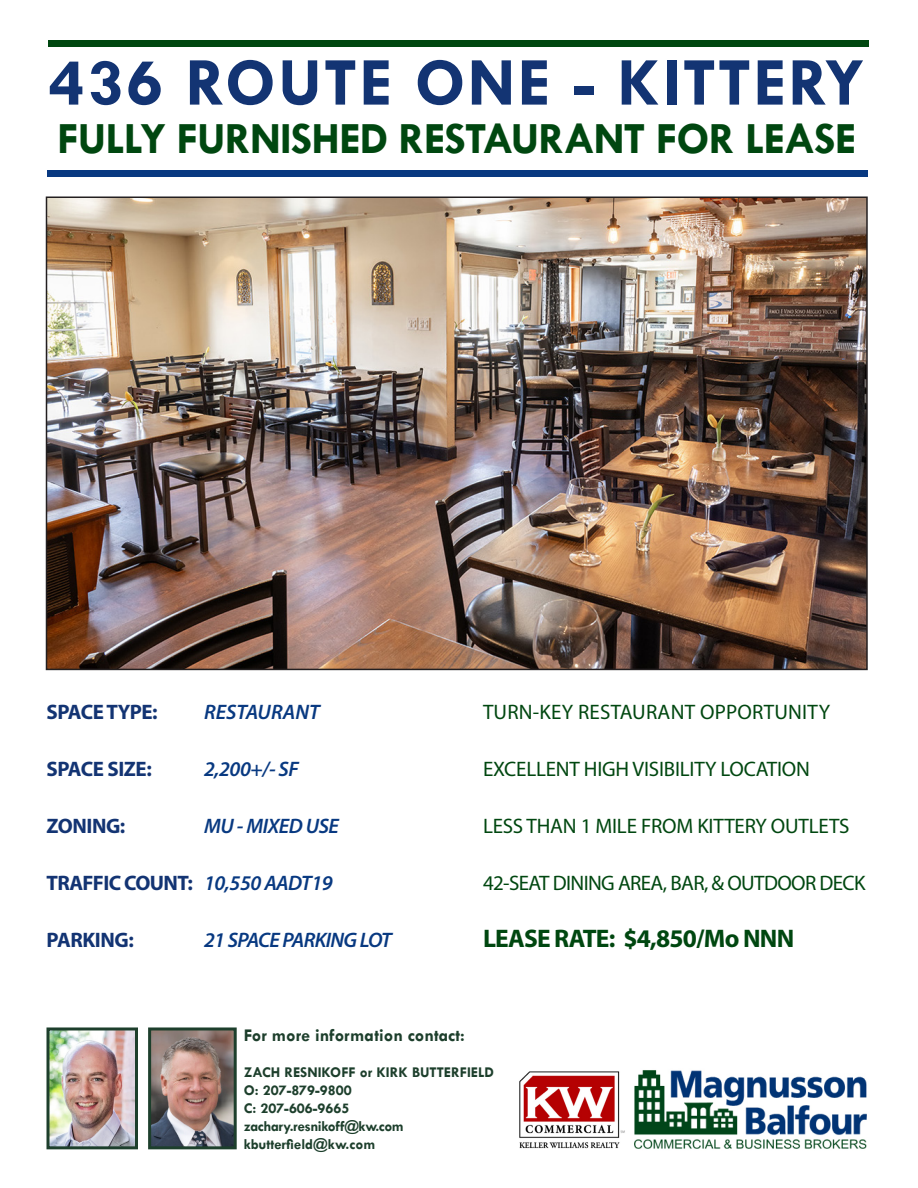
<style>
.page{position:relative;width:918px;height:1188px;background:#fff}
.page>*{position:absolute;margin:0;border:0;box-sizing:border-box;transform-origin:0 0}
.t1{font:700 69px "Tw Cen";letter-spacing:.03em;color:#133473}
.t2{font:700 45px "Tw Cen";letter-spacing:-.02em;color:#004710}
.t3{font:700 25.5px "Myriad Pro";letter-spacing:-.03em;color:#004710}
.t4{font:21px "Myriad Pro";letter-spacing:-.01em;color:#004710}
.t5{font:italic 600 21px "Myriad Pro";letter-spacing:-.02em;color:#083981}
.t6{font:700 21px "Myriad Pro";letter-spacing:-.02em;color:#133473}
.t7{font:21px "Myriad Pro";letter-spacing:-.03em;color:#004710}
.t8{font:21px "Myriad Pro";letter-spacing:.01em;color:#004710}
.t9{font:italic 600 21px "Myriad Pro";color:#083981}
.t10{font:700 18px "Tw Cen";color:#1d3f2c}
.t11{font:700 15px "Tw Cen";color:#1d3f2c}
.t12{font:700 15px "Tw Cen";letter-spacing:-.03em;color:#1d3f2c}
</style>
<div class="page">
<div style="left:47px;top:170px;width:821px;height:6px;background:#083981"></div>
<div style="left:48px;top:40px;width:820px;height:6px;background:#004710"></div>
<img style="left:49px;top:199px;width:816px;height:468px">
<img style="left:634px;top:1070px;width:233px;height:79px">
<img style="left:519px;top:1071px;width:106px;height:78px">
<img style="left:152px;top:1031px;width:81px;height:114px">
<div style="left:148px;top:1027px;width:89px;height:122px;border:3px solid #1d3f2c"></div>
<img style="left:50px;top:1031px;width:84px;height:114px">
<div style="left:46px;top:1027px;width:92px;height:122px;border:3px solid #1d3f2c"></div>
<p class="t1" style="left:49px;top:41px;width:817px">436 ROUTE ONE - KITTERY</p>
<p class="t2" style="left:57px;top:111px;width:800px">FULLY FURNISHED RESTAURANT FOR LEASE</p>
<p class="t6" style="left:46px;top:698px;width:113px">SPACE TYPE:</p>
<p class="t9" style="left:204px;top:699px;width:117px">RESTAURANT</p>
<p class="t8" style="left:483px;top:699px;width:349px">TURN-KEY RESTAURANT OPPORTUNITY</p>
<p class="t6" style="left:46px;top:755px;width:107px">SPACE SIZE:</p>
<p class="t5" style="left:204px;top:756px;width:96px">2,200+/- SF</p>
<p class="t4" style="left:483px;top:756px;width:328px">EXCELLENT HIGH VISIBILITY LOCATION</p>
<p class="t6" style="left:46px;top:812px;width:80px">ZONING:</p>
<p class="t5" style="left:204px;top:813px;width:137px">MU - MIXED USE</p>
<p class="t4" style="left:483px;top:813px;width:368px">LESS THAN 1 MILE FROM KITTERY OUTLETS</p>
<p class="t6" style="left:46px;top:869px;width:148px">TRAFFIC COUNT:</p>
<p class="t5" style="left:204px;top:870px;width:130px">10,550 AADT19</p>
<p class="t6" style="left:46px;top:926px;width:89px">PARKING:</p>
<p class="t5" style="left:204px;top:927px;width:189px">21 SPACE PARKING LOT</p>
<p class="t7" style="left:483px;top:870px;width:384px">42-SEAT DINING AREA, BAR, &amp; OUTDOOR DECK</p>
<p class="t3" style="left:483px;top:922px;width:313px">LEASE RATE: $4,850/Mo NNN</p>
<p class="t10" style="left:244px;top:1025px;width:223px">For more information contact:</p>
<p class="t11" style="left:244px;top:1064px;width:252px">ZACH RESNIKOFF or KIRK BUTTERFIELD</p>
<p class="t11" style="left:244px;top:1082px;width:110px">O: 207-879-9800</p>
<p class="t11" style="left:244px;top:1100px;width:107px">C: 207-606-9665</p>
<p class="t12" style="left:244px;top:1118px;width:162px">zachary.resnikoff@kw.com</p>
<p class="t11" style="left:244px;top:1136px;width:133px">kbutterfield@kw.com</p>
</div>
